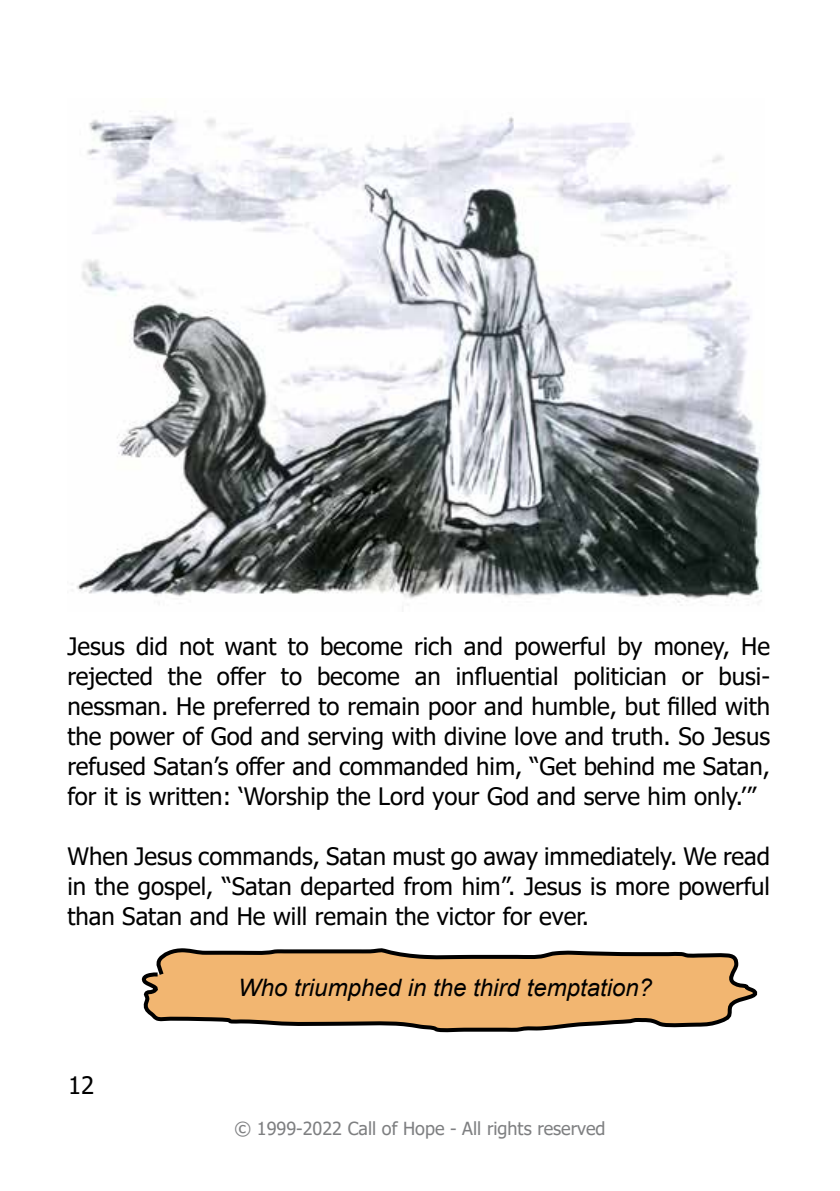
<style>
.page{position:relative;width:840px;height:1191px;background:#fff}
.page>*{position:absolute;margin:0;border:0;box-sizing:border-box;transform-origin:0 0}
.t1{font:24px/30px "Tahoma";color:#000;text-align:justify}
.t2{font:italic 24px "Arial";color:#000}
.t3{font:18px "Tahoma";color:#7e7f81}
</style>
<div class="page">
<svg style="left:141px;top:948px;width:617px;height:85px"></svg>
<img style="left:76px;top:115px;width:686px;height:488px">
<p class="t1" style="left:67px;top:633px;width:704px">Jesus did not want to become rich and powerful by money, He rejected the offer to become an influential politician or busi&shy;nessman. He preferred to remain poor and humble, but filled with the power of God and serving with divine love and truth. So Jesus refused Satan’s offer and commanded him, “Get behind me Satan, for it is written: ‘Worship the Lord your God and serve him only.’”</p>
<p class="t1" style="left:67px;top:843px;width:704px">When Jesus commands, Satan must go away immediately. We read in the gospel, “Satan departed from him”. Jesus is more powerful than Satan and He will remain the victor for ever.</p>
<p class="t1" style="left:68px;top:1071px;width:28px">12</p>
<p class="t2" style="left:238px;top:971px;width:415px">Who triumphed in the third temptation?</p>
<p class="t3" style="left:234px;top:1116px;width:372px">© 1999-2022 Call of Hope - All rights reserved</p>
</div>
